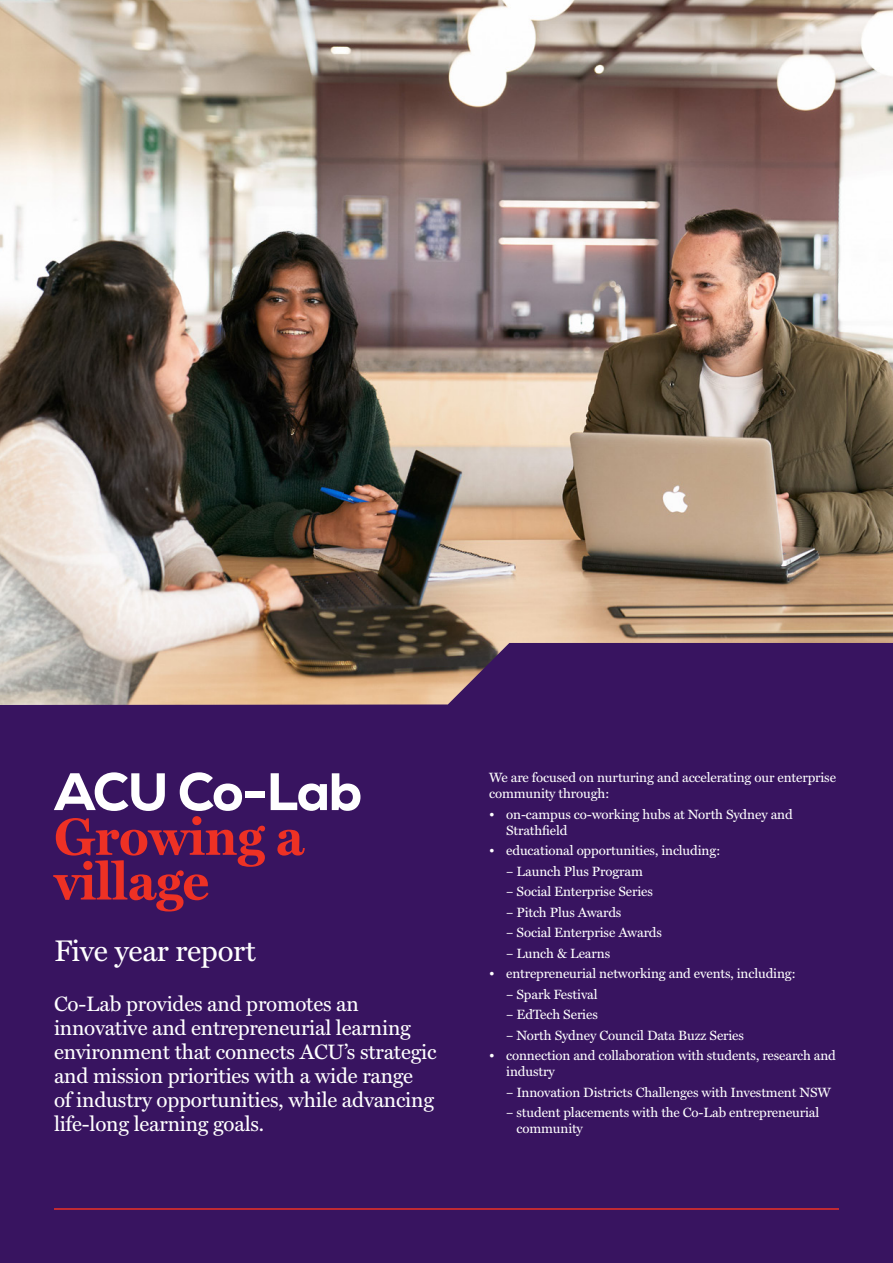
<style>
.page{position:relative;width:893px;height:1263px;background:#fff}
.page>*{position:absolute;margin:0;border:0;box-sizing:border-box;transform-origin:0 0}
.t1{font:700 52.65px/44.7px "Miller Text";letter-spacing:-.01em;color:#ee3124}
.t2{font:30px "Miller Text";letter-spacing:-.01em;color:#fff}
.t3{font:21px/24px "Miller Text";letter-spacing:-.01em;color:#fff}
.t4{font:13.5px/16.2px "Miller Text";letter-spacing:-.01em;color:#fff}
.s1{font-family:"Nexa";font-weight:800;color:#fff}
</style>
<div class="page">
<div style="left:0;top:32px;width:893px;height:1231px;background:#381460"></div>
<img style="left:0;top:0;width:893px;height:705px">
<hr style="left:54px;top:1208px;width:785px;height:2px;background:#ee3124">
<p class="t1" style="left:54px;top:767px;width:310px"><span class="s1">ACU Co-Lab<br></span>Growing a village</p>
<p class="t2" style="left:54px;top:927px;width:204px">Five year report</p>
<p class="t3" style="left:54px;top:990px;width:384px">Co-Lab provides and promotes an innovative and entrepreneurial learning environment that connects ACU’s strategic and mission priorities with a wide range<br>of industry opportunities, while advancing life-long learning goals.</p>
<p class="t4" style="left:489px;top:768px;width:348px">We are focused on nurturing and accelerating our enterprise community through:</p>
<p class="t4" style="left:506px;top:805px;width:288px;text-indent:-17px">• on-campus co-working hubs at North Sydney and<br>Strathfield</p>
<p class="t4" style="left:489px;top:842px;width:233px">• educational opportunities, including:</p>
<p class="t4" style="left:506px;top:862px;width:138px">– Launch Plus Program</p>
<p class="t4" style="left:506px;top:883px;width:148px">– Social Enterprise Series</p>
<p class="t4" style="left:506px;top:903px;width:117px">– Pitch Plus Awards</p>
<p class="t4" style="left:506px;top:923px;width:157px">– Social Enterprise Awards</p>
<p class="t4" style="left:506px;top:944px;width:105px">– Lunch &amp; Learns</p>
<p class="t4" style="left:489px;top:964px;width:308px">• entrepreneurial networking and events, including:</p>
<p class="t4" style="left:506px;top:985px;width:93px">– Spark Festival</p>
<p class="t4" style="left:506px;top:1005px;width:93px">– EdTech Series</p>
<p class="t4" style="left:506px;top:1026px;width:239px">– North Sydney Council Data Buzz Series</p>
<p class="t4" style="left:506px;top:1046px;width:331px;text-indent:-17px">• connection and collaboration with students, research and industry</p>
<p class="t4" style="left:506px;top:1083px;width:326px">– Innovation Districts Challenges with Investment NSW</p>
<p class="t4" style="left:516px;top:1103px;width:304px;text-indent:-10px">– student placements with the Co-Lab entrepreneurial community</p>
</div>
